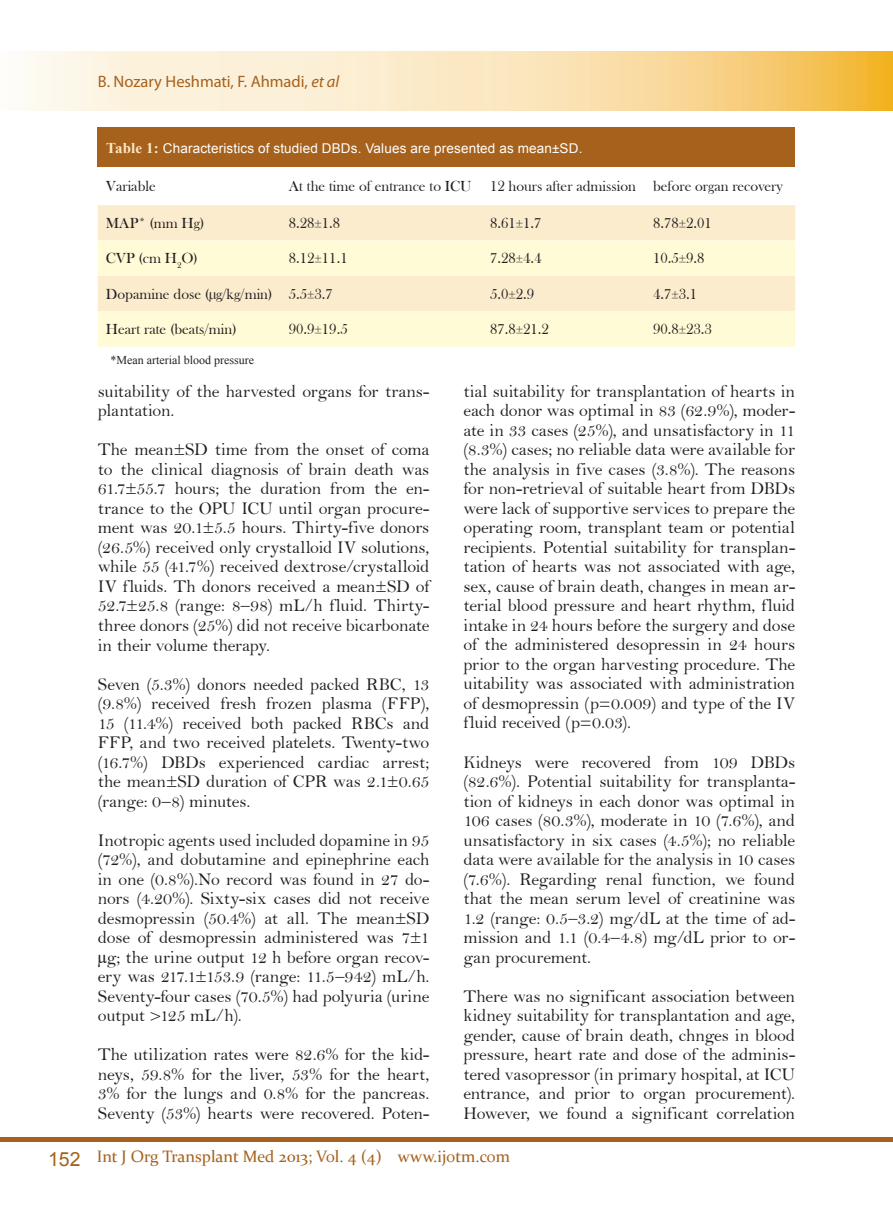
<style>
.page{position:relative;width:893px;height:1212px;background:#fff}
.page>*{position:absolute;margin:0;border:0;box-sizing:border-box;transform-origin:0 0}
.Body{font:18px/19.5px "Bell";letter-spacing:-.01em;color:#231f20;text-align:justify}
.t1{font:16.5px "Constantia";color:#a6611c}
.t2{font:16.5px "Myriad Pro";letter-spacing:-.005em;color:#a6611c}
.Table_Text{font:15px "Bask Old Face";color:#231f20}
.Table{font:13.5px "Arial";letter-spacing:.01em;color:#fff}
.t3{font:12px "Times New Roman";color:#231f20}
.s1{font-style:italic}
.s2{font-family:"Times New Roman";font-weight:700;font-size:15px;color:#fbe8c2}
.s3{font-family:"Arial";font-size:19.5px}
</style>
<div class="page">
<div style="left:0;top:1137px;width:893px;height:5px;background:#a6611c"></div>
<img style="left:30px;top:52px;width:863px;height:59px">
<div style="left:98px;top:128px;width:697px;height:39px;background:#a6611c"></div>
<div style="left:98px;top:205px;width:697px;height:36px;background:#fcecce"></div>
<svg style="left:98px;top:241px;width:697px;height:106px;background:#fdf6d3"></svg>
<p class="t2" style="left:98px;top:72px;width:243px">B. Nozary Heshmati, F. Ahmadi, <span class="s1">et al</span></p>
<p class="Table" style="left:106px;top:139px;width:478px"><span class="s2">Table 1:</span> Characteristics of studied DBDs. Values are presented as mean±SD.</p>
<p class="Table_Text" style="left:106px;top:178px;width:51px">Variable</p>
<p class="Table_Text" style="left:289px;top:178px;width:184px">At the time of entrance to ICU</p>
<p class="Table_Text" style="left:490px;top:178px;width:148px">12 hours after admission</p>
<p class="Table_Text" style="left:653px;top:178px;width:131px">before organ recovery</p>
<p class="Table_Text" style="left:106px;top:215px;width:100px">MAP* (mm Hg)</p>
<p class="Table_Text" style="left:289px;top:215px;width:53px">8.28±1.8</p>
<p class="Table_Text" style="left:490px;top:215px;width:53px">8.61±1.7</p>
<p class="Table_Text" style="left:653px;top:215px;width:60px">8.78±2.01</p>
<p class="Table_Text" style="left:106px;top:250px;width:94px">CVP (cm H<sub>2</sub>O)</p>
<p class="Table_Text" style="left:289px;top:250px;width:60px">8.12±11.1</p>
<p class="Table_Text" style="left:490px;top:250px;width:53px">7.28±4.4</p>
<p class="Table_Text" style="left:653px;top:250px;width:53px">10.5±9.8</p>
<p class="Table_Text" style="left:106px;top:286px;width:168px">Dopamine dose (µg/kg/min)</p>
<p class="Table_Text" style="left:289px;top:286px;width:46px">5.5±3.7</p>
<p class="Table_Text" style="left:490px;top:286px;width:46px">5.0±2.9</p>
<p class="Table_Text" style="left:653px;top:286px;width:46px">4.7±3.1</p>
<p class="Table_Text" style="left:106px;top:321px;width:132px">Heart rate (beats/min)</p>
<p class="Table_Text" style="left:289px;top:321px;width:60px">90.9±19.5</p>
<p class="Table_Text" style="left:490px;top:321px;width:60px">87.8±21.2</p>
<p class="Table_Text" style="left:653px;top:321px;width:60px">90.8±23.3</p>
<p class="t3" style="left:111px;top:351px;width:145px">*Mean arterial blood pressure</p>
<p class="Body" style="left:98px;top:381px;width:333px">suitability of the harvested organs for trans&shy;plantation.</p>
<p class="Body" style="left:98px;top:440px;width:333px">The mean±SD time from the onset of coma to the clinical diagnosis of brain death was 61.7±55.7 hours; the duration from the en&shy;trance to the OPU ICU until organ procure&shy;ment was 20.1±5.5 hours. Thirty-five donors (26.5%) received only crystalloid IV solutions, while 55 (41.7%) received dextrose/crystalloid IV fluids. Th donors received a mean±SD of 52.7±25.8 (range: 8–98) mL/h fluid. Thirty&shy;three donors (25%) did not receive bicarbonate in their volume therapy.</p>
<p class="Body" style="left:98px;top:674px;width:333px">Seven (5.3%) donors needed packed RBC, 13 (9.8%) received fresh frozen plasma (FFP), 15 (11.4%) received both packed RBCs and FFP, and two received platelets. Twenty-two (16.7%) DBDs experienced cardiac arrest; the mean±SD duration of CPR was 2.1±0.65 (range: 0–8) minutes.</p>
<p class="Body" style="left:98px;top:830px;width:333px">Inotropic agents used included dopamine in 95 (72%), and dobutamine and epinephrine each in one (0.8%).No record was found in 27 do&shy;nors (4.20%). Sixty-six cases did not receive desmopressin (50.4%) at all. The mean±SD dose of desmopressin administered was 7±1 µg; the urine output 12 h before organ recov&shy;ery was 217.1±153.9 (range: 11.5–942) mL/h.<br>Seventy-four cases (70.5%) had polyuria (urine output &gt;125 mL/h).</p>
<p class="Body" style="left:98px;top:1045px;width:333px">The utilization rates were 82.6% for the kid&shy;neys, 59.8% for the liver, 53% for the heart, 3% for the lungs and 0.8% for the pancreas.<br>Seventy (53%) hearts were recovered. Poten-</p>
<p class="Body" style="left:463px;top:381px;width:333px">tial suitability for transplantation of hearts in each donor was optimal in 83 (62.9%), moder&shy;ate in 33 cases (25%), and unsatisfactory in 11 (8.3%) cases; no reliable data were available for the analysis in five cases (3.8%). The reasons for non-retrieval of suitable heart from DBDs were lack of supportive services to prepare the operating room, transplant team or potential recipients. Potential suitability for transplan&shy;tation of hearts was not associated with age, sex, cause of brain death, changes in mean ar&shy;terial blood pressure and heart rhythm, fluid intake in 24 hours before the surgery and dose of the administered desopressin in 24 hours prior to the organ harvesting procedure. The uitability was associated with administration of desmopressin (p=0.009) and type of the IV fluid received (p=0.03).</p>
<p class="Body" style="left:463px;top:752px;width:333px">Kidneys were recovered from 109 DBDs (82.6%). Potential suitability for transplanta&shy;tion of kidneys in each donor was optimal in 106 cases (80.3%), moderate in 10 (7.6%), and unsatisfactory in six cases (4.5%); no reliable data were available for the analysis in 10 cases (7.6%). Regarding renal function, we found that the mean serum level of creatinine was 1.2 (range: 0.5–3.2) mg/dL at the time of ad&shy;mission and 1.1 (0.4–4.8) mg/dL prior to or&shy;gan procurement.</p>
<p class="Body" style="left:463px;top:986px;width:333px">There was no significant association between kidney suitability for transplantation and age, gender, cause of brain death, chnges in blood pressure, heart rate and dose of the adminis&shy;tered vasopressor (in primary hospital, at ICU entrance, and prior to organ procurement).<br>However, we found a significant correlation</p>
<p class="t1" style="left:48px;top:1145px;width:464px"><span class="s3">152</span> Int J Org Transplant Med 2013; Vol. 4 (4) www.ijotm.com</p>
</div>
